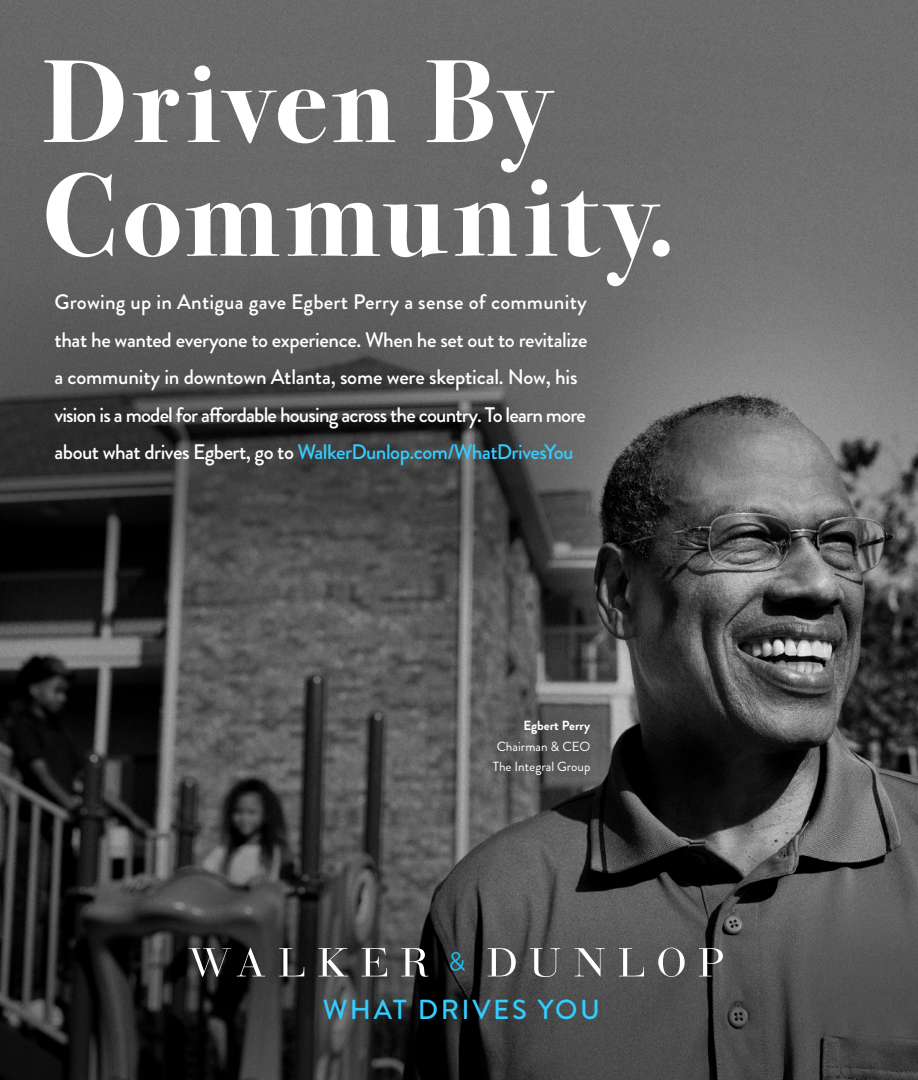
<style>
.page{position:relative;width:918px;height:1080px;background:#fff}
.page>*{position:absolute;margin:0;border:0;box-sizing:border-box;transform-origin:0 0}
.t1{font:500 27.6px "Brandon Grotesque";letter-spacing:.09em;color:#3cf}
.t2{font:500 21px/37.5px "Brandon Grotesque";letter-spacing:-.02em;color:#fff}
.t3{font:13.2px "Brandon Grotesque";color:#fff}
.t4{font:700 13.2px "Brandon Grotesque";color:#fff}
.s1{color:#3cf}
</style>
<div class="page">
<img style="left:0;top:0;width:918px;height:1080px">
<div style="left:480px;top:711px;width:123px;height:81px;background:#000;opacity:.02"></div>
<svg style="left:189px;top:948px;width:534px;height:29px;background:#595a5a"></svg>
<svg style="left:46px;top:173px;width:624px;height:113px;fill:#686868"></svg>
<svg style="left:531px;top:179px;width:16px;height:16px"></svg>
<svg style="left:44px;top:60px;width:510px;height:113px;fill:#6a6a6a"></svg>
<svg style="left:194px;top:66px;width:16px;height:15px"></svg>
<p class="t2" style="left:55px;top:283px;width:535px">Growing up in Antigua gave Egbert Perry a sense of community that he wanted everyone to experience. When he set out to revitalize a community in downtown Atlanta, some were skeptical. Now, his vision is a model for affordable housing across the country. To learn more about what drives Egbert, go to <span class="s1">WalkerDunlop.com/WhatDrivesYou</span></p>
<p class="t4" style="left:523px;top:716px;width:69px">Egbert Perry</p>
<p class="t3" style="left:497px;top:737px;width:95px">Chairman &amp; CEO</p>
<p class="t3" style="left:493px;top:758px;width:99px">The Integral Group</p>
<p class="t1" style="left:323px;top:990px;width:279px">WHAT DRIVES YOU</p>
</div>
